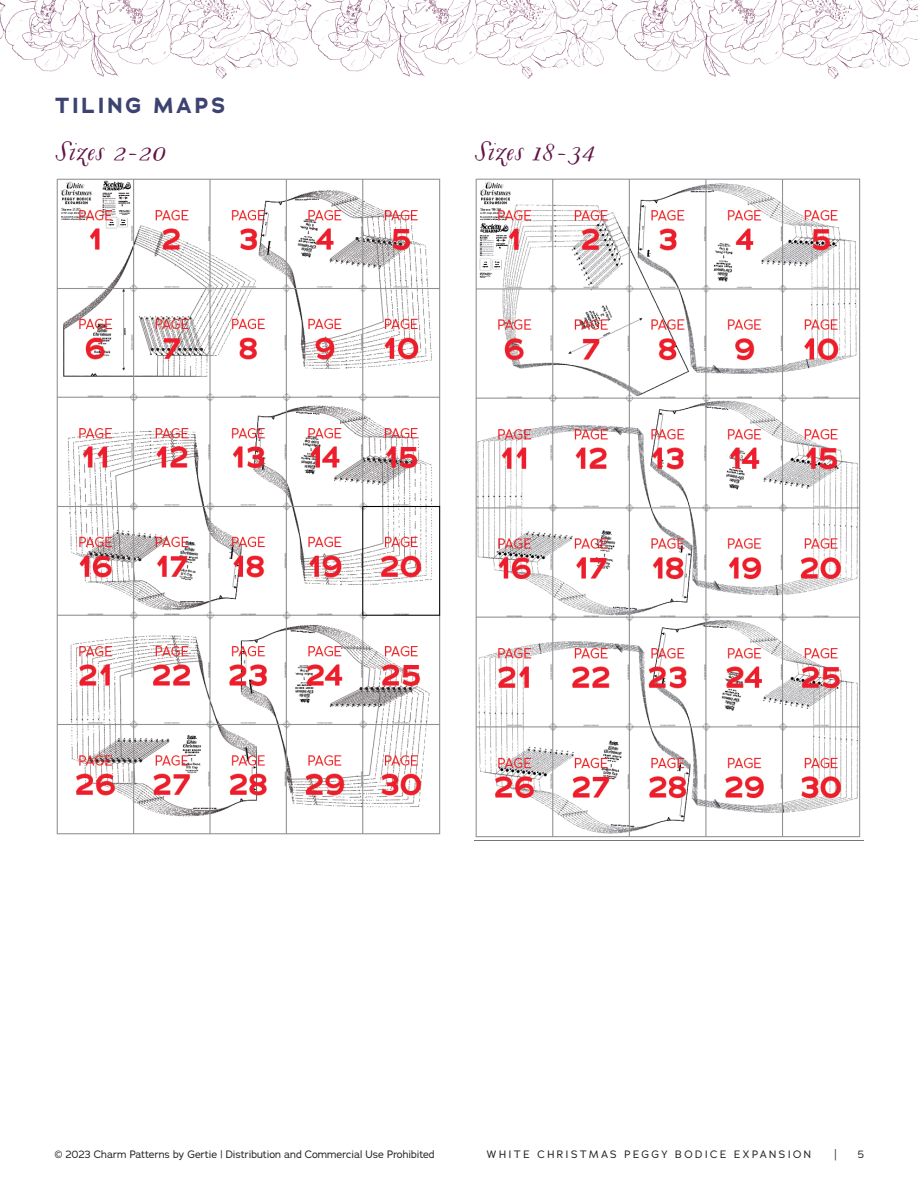
<style>
.page{position:relative;width:918px;height:1188px;background:#fff}
.page>*{position:absolute;margin:0;border:0;box-sizing:border-box;transform-origin:0 0}
.Body_subhead_Woolen{font:40.5px "Woolen";letter-spacing:-.01em;color:#611346}
.Section_subhead{font:700 21.75px "Adrianna";letter-spacing:.13em;color:#3d4371}
.t1{font:14.7px "Adrianna";color:#231f20;scale:.71 1}
.t2{font:10.5px "Adrianna";color:#231f20}
.t3{font:10.5px "Adrianna";letter-spacing:.23em;color:#231f20}
</style>
<div class="page">
<img style="left:0;top:0;width:918px;height:78px">
<img style="left:56px;top:178px;width:385px;height:657px">
<img style="left:474px;top:178px;width:390px;height:663px">
<p class="Section_subhead" style="left:55px;top:91px;width:172px">TILING MAPS</p>
<p class="Body_subhead_Woolen" style="left:55px;top:133px;width:113px">Sizes 2-20</p>
<p class="Body_subhead_Woolen" style="left:474px;top:133px;width:122px">Sizes 18-34</p>
<p class="t3" style="left:487px;top:1148px;width:326px">WHITE CHRISTMAS PEGGY BODICE EXPANSION</p>
<h3 class="t1" style="left:834px;top:1145px;width:5px">|</h3>
<p class="t2" style="left:55px;top:1148px;width:381px">© 2023 Charm Patterns by Gertie | Distribution and Commercial Use Prohibited</p>
<p class="t2" style="left:858px;top:1148px;width:8px">5</p>
</div>
